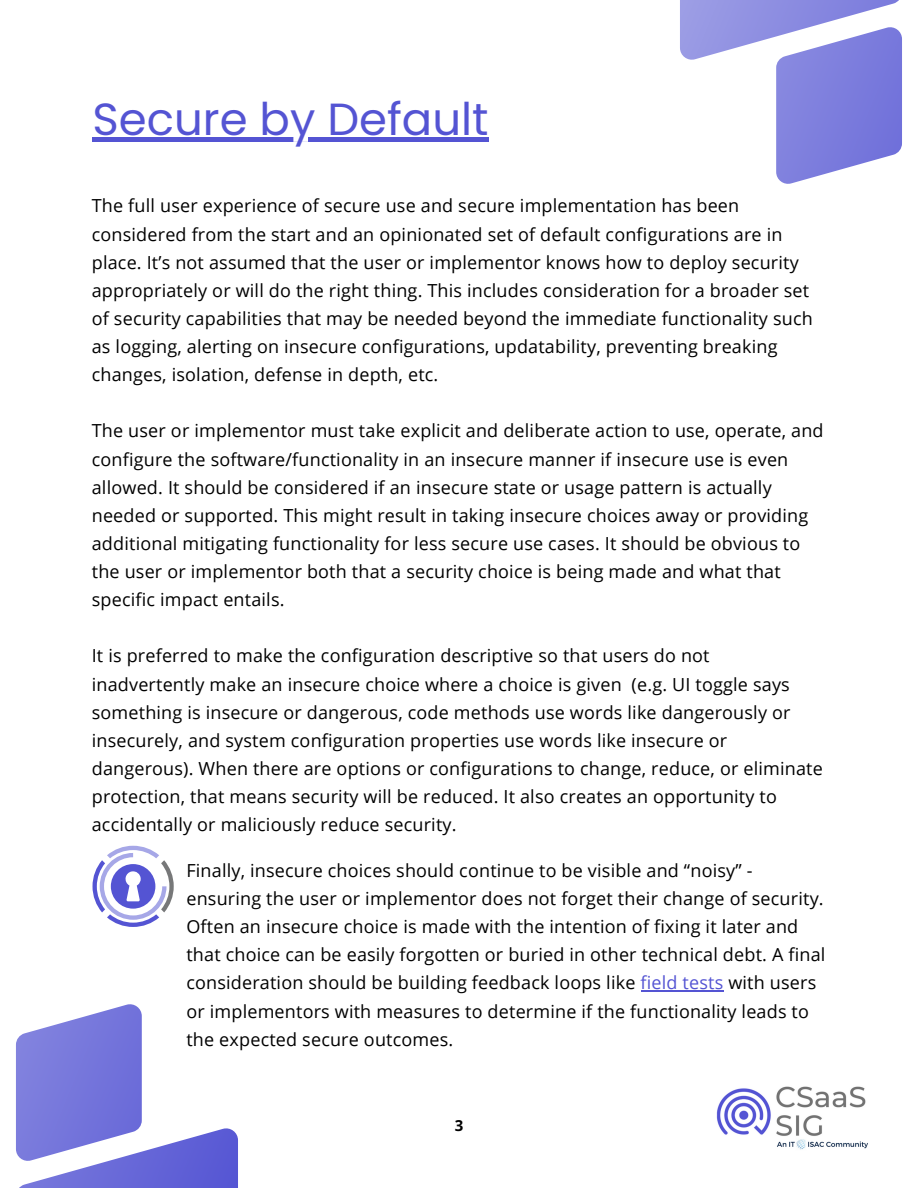
<style>
.page{position:relative;width:918px;height:1188px;background:#fff}
.page>*{position:absolute;margin:0;border:0;box-sizing:border-box;transform-origin:0 0}
.t1{font:45px "Poppins";color:#5454d3}
.t2{font:18px/28.2px "Open Sans";letter-spacing:.01em;color:#000}
.t3{font:700 15px "Open Sans";color:#000}
.s1{color:#5454d3}
</style>
<div class="page">
<svg style="left:680px;top:0;width:222px;height:184px"></svg>
<svg style="left:16px;top:1004px;width:222px;height:184px"></svg>
<img style="left:716px;top:1086px;width:152px;height:64px">
<svg style="left:93px;top:846px;width:81px;height:81px"></svg>
<hr style="left:93px;top:137px;width:396px;height:4px;background:#5454d3">
<hr style="left:641px;top:991px;width:82px;height:1px;background:#5454d3">
<p class="t1" style="left:93px;top:87px;width:398px">Secure by Default</p>
<p class="t2" style="left:92px;top:191px;width:723px">The full user experience of secure use and secure implementation has been considered from the start and an opinionated set of default configurations are in place. It’s not assumed that the user or implementor knows how to deploy security appropriately or will do the right thing. This includes consideration for a broader set of security capabilities that may be needed beyond the immediate functionality such as logging, alerting on insecure configurations, updatability, preventing breaking changes, isolation, defense in depth, etc.</p>
<p class="t2" style="left:92px;top:416px;width:733px">The user or implementor must take explicit and deliberate action to use, operate, and configure the software/functionality in an insecure manner if insecure use is even allowed. It should be considered if an insecure state or usage pattern is actually needed or supported. This might result in taking insecure choices away or providing additional mitigating functionality for less secure use cases. It should be obvious to the user or implementor both that a security choice is being made and what that specific impact entails.</p>
<p class="t2" style="left:92px;top:641px;width:733px">It is preferred to make the configuration descriptive so that users do not inadvertently make an insecure choice where a choice is given (e.g. UI toggle says something is insecure or dangerous, code methods use words like dangerously or insecurely, and system configuration properties use words like insecure or dangerous). When there are options or configurations to change, reduce, or eliminate protection, that means security will be reduced. It also creates an opportunity to accidentally or maliciously reduce security.</p>
<p class="t2" style="left:186px;top:856px;width:641px">Finally, insecure choices should continue to be visible and “noisy” - ensuring the user or implementor does not forget their change of security.<br>Often an insecure choice is made with the intention of fixing it later and that choice can be easily forgotten or buried in other technical debt. A final consideration should be building feedback loops like <span class="s1">field tests</span> with users or implementors with measures to determine if the functionality leads to the expected secure outcomes.</p>
<p class="t3" style="left:455px;top:1115px;width:10px">3</p>
</div>
